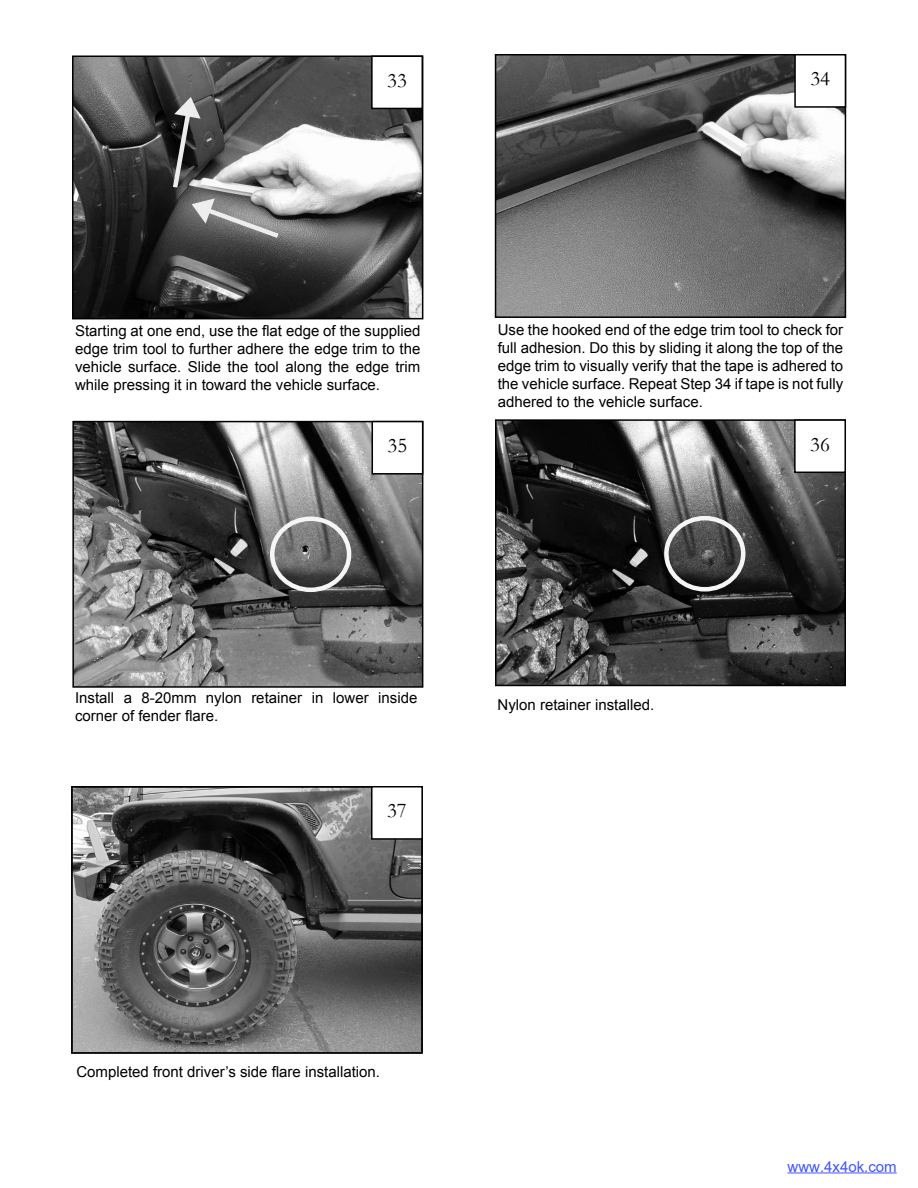
<style>
.page{position:relative;width:918px;height:1188px;background:#fff}
.page>*{position:absolute;margin:0;border:0;box-sizing:border-box;transform-origin:0 0}
.t1{font:21px "Garamond";color:#000}
.t2{font:15px/18px "Arial";color:#000;text-align:justify}
.t3{font:15px "Arial";color:#4054ff}
</style>
<div class="page">
<img style="left:74px;top:789px;width:346px;height:262px">
<div style="left:71px;top:786px;width:352px;height:268px;border:2px solid #000"></div>
<img style="left:75px;top:424px;width:345px;height:261px">
<div style="left:72px;top:421px;width:351px;height:267px;border:2px solid #000"></div>
<img style="left:498px;top:422px;width:345px;height:261px">
<div style="left:495px;top:419px;width:351px;height:267px;border:2px solid #000"></div>
<img style="left:498px;top:57px;width:345px;height:258px">
<div style="left:495px;top:54px;width:351px;height:264px;border:2px solid #000"></div>
<img style="left:75px;top:59px;width:345px;height:257px">
<div style="left:72px;top:56px;width:351px;height:263px;border:2px solid #000"></div>
<div style="left:270px;top:516px;width:81px;height:76px;border:4px solid #f5f5f5;border-radius:50%"></div>
<div style="left:664px;top:516px;width:81px;height:76px;border:4px solid #f5f5f5;border-radius:50%"></div>
<svg style="left:170px;top:94px;width:114px;height:148px;background:#747474"></svg>
<div style="left:372px;top:787px;width:50px;height:52px;background:#fff"></div>
<div style="left:371px;top:786px;width:52px;height:54px;border:2px solid #000"></div>
<div style="left:795px;top:420px;width:50px;height:52px;background:#fff"></div>
<div style="left:794px;top:419px;width:52px;height:54px;border:2px solid #000"></div>
<div style="left:372px;top:422px;width:51px;height:52px;background:#fff"></div>
<div style="left:372px;top:421px;width:51px;height:54px;border:2px solid #000"></div>
<div style="left:795px;top:55px;width:50px;height:52px;background:#fff"></div>
<div style="left:794px;top:54px;width:52px;height:54px;border:2px solid #000"></div>
<div style="left:372px;top:56px;width:50px;height:52px;background:#fff"></div>
<div style="left:371px;top:55px;width:52px;height:54px;border:2px solid #000"></div>
<hr style="left:788px;top:1173px;width:109px;height:1px;background:#4054ff">
<p class="t1" style="left:387px;top:68px;width:21px">33</p>
<p class="t1" style="left:810px;top:66px;width:21px">34</p>
<p class="t2" style="left:75px;top:322px;width:347px">Starting at one end, use the flat edge of the supplied edge trim tool to further adhere the edge trim to the vehicle surface. Slide the tool along the edge trim while pressing it in toward the vehicle surface.</p>
<p class="t2" style="left:498px;top:321px;width:347px">Use the hooked end of the edge trim tool to check for full adhesion. Do this by sliding it along the top of the edge trim to visually verify that the tape is adhered to the vehicle surface. Repeat Step 34 if tape is not fully adhered to the vehicle surface.</p>
<p class="t1" style="left:388px;top:433px;width:21px">35</p>
<p class="t1" style="left:810px;top:431px;width:21px">36</p>
<p class="t2" style="left:75px;top:689px;width:344px">Install a 8-20mm nylon retainer in lower inside corner of fender flare.</p>
<p class="t2" style="left:498px;top:696px;width:158px">Nylon retainer installed.</p>
<p class="t1" style="left:387px;top:798px;width:21px">37</p>
<p class="t2" style="left:76px;top:1062px;width:305px">Completed front driver’s side flare installation.</p>
<p class="t3" style="left:788px;top:1156px;width:111px">www.4x4ok.com</p>
</div>
